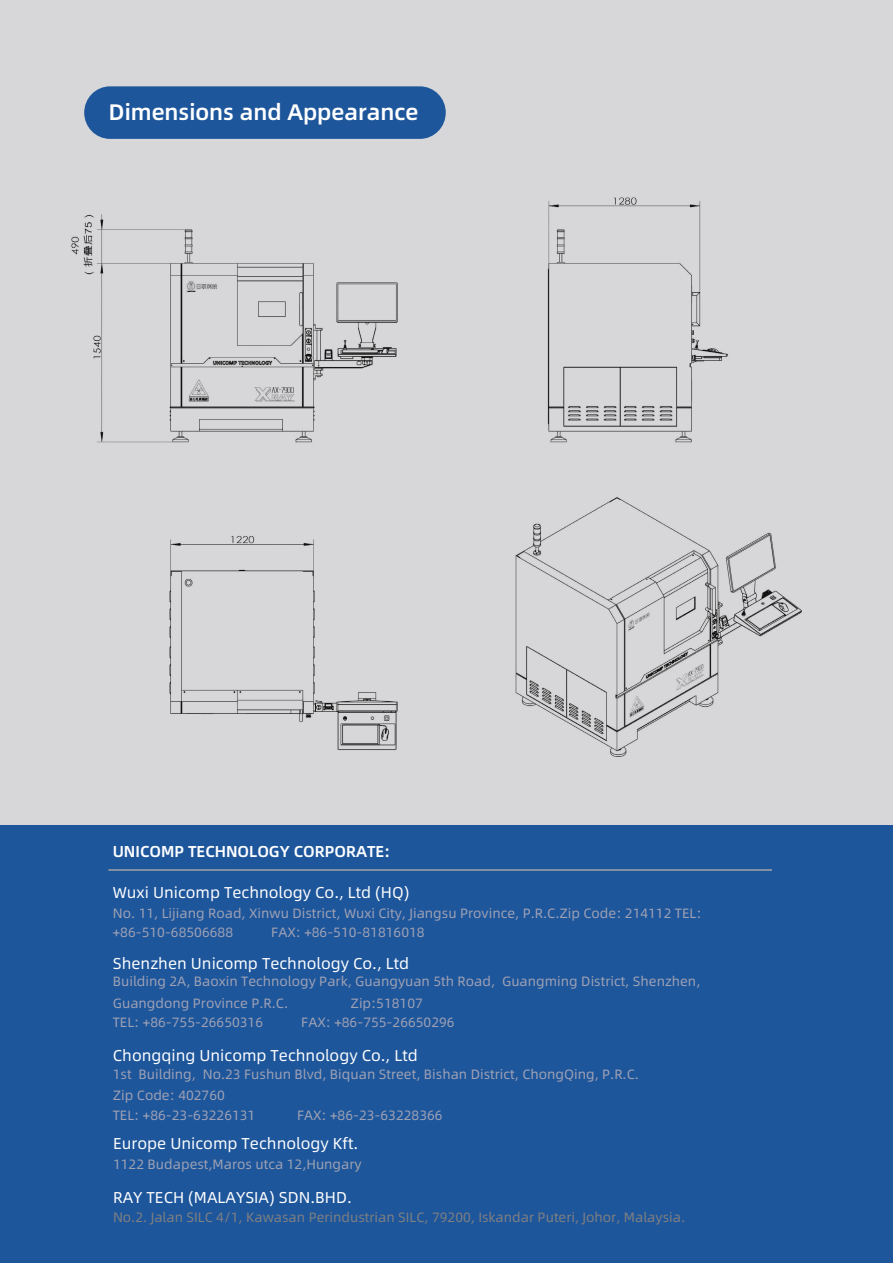
<style>
.page{position:relative;width:893px;height:1263px;background:#fff}
.page>*{position:absolute;margin:0;border:0;box-sizing:border-box;transform-origin:0 0}
.t1{font:500 22.5px "Alibaba Pu Hui Ti";color:#fff}
.t2{font:15.75px "Alibaba Pu Hui Ti R";color:#fff}
.t3{font:500 15.75px "Alibaba Pu Hui Ti";color:#fff}
.t4{font:13.5px/21.9px "Alibaba Pu Hui Ti R";color:#a0a2b4}
.t5{font:13.5px "Alibaba Pu Hui Ti R";color:#808080}
.t6{font:13.5px "Alibaba Pu Hui Ti R";color:#9fa2b3}
.s1{color:#a6a6a6}
</style>
<div class="page">
<div style="left:0;top:0;width:893px;height:899px;background:#d7d7d9"></div>
<div style="left:84px;top:86px;width:362px;height:53px;background:#1e569c;border-radius:26px"></div>
<div style="left:0;top:825px;width:893px;height:438px;background:#1e569c"></div>
<hr style="left:108px;top:869px;width:664px;height:2px;background:#a2a3a6">
<img style="left:71px;top:197px;width:730px;height:559px">
<h1 class="t1" style="left:109px;top:95px;width:311px">Dimensions and Appearance</h1>
<p class="t3" style="left:113px;top:839px;width:279px">UNICOMP TECHNOLOGY CORPORATE:</p>
<p class="t2" style="left:113px;top:880px;width:298px">Wuxi Unicomp Technology Co., Ltd (HQ)</p>
<p class="t4" style="left:113px;top:903px;width:590px;line-height:19.2px">No. 11, Lijiang Road, Xinwu District, Wuxi City, Jiangsu Province, P.R.C.Zip Code: 214112 TEL: +86-510-68506688</p>
<p class="t4" style="left:271px;top:920px;width:155px">FAX: +86-510-81816018</p>
<p class="t2" style="left:113px;top:951px;width:298px">Shenzhen Unicomp Technology Co., Ltd</p>
<p class="t4" style="left:113px;top:970px;width:589px">Building 2A, Baoxin Technology Park, Guangyuan 5th Road, Guangming District, Shenzhen,<br>Guangdong Province P.R.C.</p>
<p class="t4" style="left:351px;top:991px;width:74px">Zip:518107</p>
<p class="t4" style="left:113px;top:1011px;width:152px">TEL: +86-755-26650316</p>
<p class="t4" style="left:301px;top:1011px;width:155px">FAX: +86-755-26650296</p>
<p class="t2" style="left:113px;top:1044px;width:306px">Chongqing Unicomp Technology Co., Ltd</p>
<p class="t4" style="left:113px;top:1062px;width:527px">1st Building, No.23 Fushun Blvd, Biquan Street, Bishan District, ChongQing, P.R.C.<br>Zip Code: 402760</p>
<p class="t4" style="left:113px;top:1103px;width:144px">TEL: +86-23-63226131</p>
<p class="t4" style="left:297px;top:1103px;width:147px">FAX: +86-23-63228366</p>
<p class="t2" style="left:113px;top:1132px;width:247px">Europe Unicomp Technology Kft.</p>
<p class="t6" style="left:113px;top:1154px;width:250px">1122 Budapest,Maros utca 12,Hungar<span class="s1">y</span></p>
<p class="t2" style="left:113px;top:1185px;width:240px">RAY TECH (MALAYSIA) SDN.BHD.</p>
<p class="t5" style="left:113px;top:1207px;width:574px">No.2. Jalan SILC 4/1, Kawasan Perindustrian SILC, 79200, Iskandar Puteri, Johor, Malaysia.</p>
</div>
